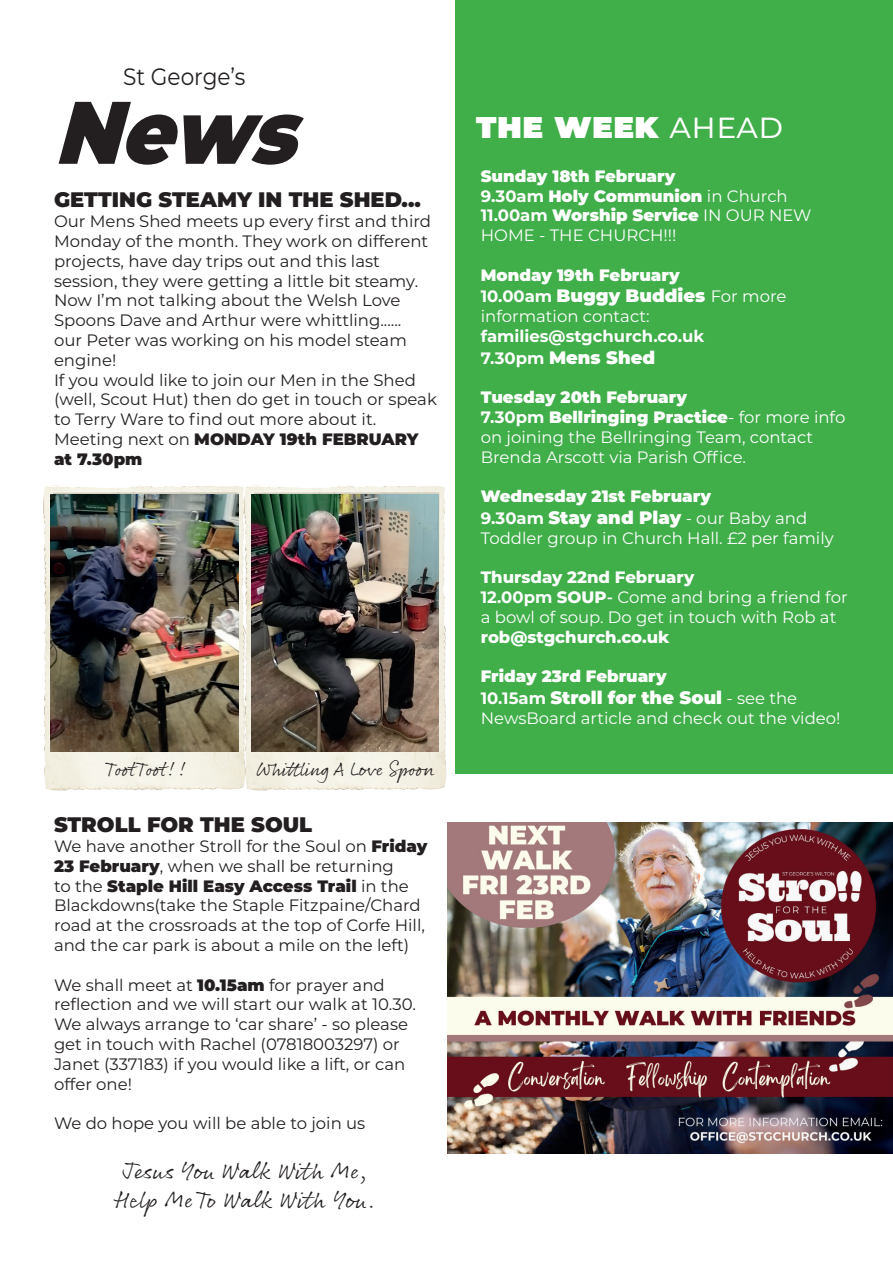
<style>
.page{position:relative;width:893px;height:1263px;background:#fff}
.page>*{position:absolute;margin:0;border:0;box-sizing:border-box;transform-origin:0 0}
.t1{font:italic 900 88.5px "Montserrat";color:#231f20;scale:.91 1}
.t2{font:900 36px "Montserrat";color:#fff}
.t3{font:24px/28.8px "Rollerscript Smooth";letter-spacing:-.005em;color:#231f20;text-align:center}
.t4{font:23.7px "Montserrat";color:#231f20;scale:.91 1}
.t5{font:900 21px "Montserrat";color:#231f20}
.t6{font:19.5px "Rollerscript Smooth";letter-spacing:-.02em;color:#231f20}
.t7{font:900 18px "Montserrat";color:#fff}
.t8{font:16.5px/19.8px "Montserrat";color:#231f20}
.t9{font:16.5px/19.8px "Montserrat";color:#fff}
.t10{font:900 16.5px/19.8px "Montserrat";color:#fff}
.t11{font:700 16.5px "Montserrat";color:#fff}
.t12{font:800 16.5px "Montserrat";color:#fff}
.s1{font-weight:900}
.s2{font-weight:400}
.s3{font-weight:700}
.s4{font-weight:700;font-size:16.5px}
.s5{font-weight:400;font-size:16.5px}
.s6{font-weight:800}
.s7{font-weight:600}
</style>
<div class="page">
<div style="left:455px;top:0;width:438px;height:774px;background:#40ae49"></div>
<img style="left:43px;top:485px;width:200px;height:306px">
<img style="left:51px;top:494px;width:187px;height:257px">
<img style="left:243px;top:485px;width:203px;height:306px">
<img style="left:252px;top:494px;width:187px;height:257px">
<img style="left:447px;top:822px;width:446px;height:331px">
<h3 class="t4" style="left:123px;top:61px;width:136px">St George’s</h3>
<h1 class="t1" style="left:54px;top:66px;width:302px">News</h1>
<p class="t5" style="left:54px;top:184px;width:368px">GETTING STEAMY IN THE SHED...</p>
<p class="t8" style="left:54px;top:211px;width:384px">Our Mens Shed meets up every first and third Monday of the month. They work on different projects, have day trips out and this last session, they were getting a little bit steamy.<br>Now I’m not talking about the Welsh Love Spoons Dave and Arthur were whittling......<br>our Peter was working on his model steam engine!<br>If you would like to join our Men in the Shed (well, Scout Hut) then do get in touch or speak to Terry Ware to find out more about it.<br>Meeting next on <span class="s1">MONDAY 19th FEBRUARY at 7.30pm</span></p>
<p class="t6" style="left:105px;top:757px;width:84px">Toot Toot!!</p>
<p class="t6" style="left:256px;top:757px;width:179px">Whittling A Love Spoon</p>
<p class="t5" style="left:54px;top:809px;width:258px">STROLL FOR THE SOUL</p>
<p class="t8" style="left:54px;top:835px;width:375px">We have another Stroll for the Soul on <span class="s1">Friday 23 February</span>, when we shall be returning<br>to the <span class="s1">Staple Hill Easy Access Trail</span> in the Blackdowns(take the Staple Fitzpaine/Chard road at the crossroads at the top of Corfe Hill, and the car park is about a mile on the left)</p>
<p class="t8" style="left:54px;top:974px;width:363px">We shall meet at <span class="s1">10.15am</span> for prayer and reflection and we will start our walk at 10.30.<br>We always arrange to ‘car share’ - so please get in touch with Rachel (07818003297) or Janet (337183) if you would like a lift, or can offer one!</p>
<p class="t8" style="left:54px;top:1113px;width:313px">We do hope you will be able to join us</p>
<h3 class="t3" style="left:116px;top:1155px;width:262px">Jesus You Walk With Me,<br>Help Me To Walk With You.</h3>
<h2 class="t2" style="left:476px;top:98px;width:308px">the week <span class="s2">Ahead</span></h2>
<p class="t10" style="left:481px;top:165px;width:332px">Sunday 18th February<br><span class="s3">9.30am</span> Holy Communion <span class="s2">in Church<br></span><span class="s3">11.00am</span> Worship Service <span class="s2">IN OUR NEW<br>HOME - THE CHURCH!!!</span></p>
<p class="t10" style="left:481px;top:264px;width:201px">Monday 19th February</p>
<p class="t7" style="left:481px;top:282px;width:307px"><span class="s4">10.00am</span> Buggy Buddies <span class="s5">For more</span></p>
<p class="t9" style="left:481px;top:306px;width:170px">information contact:</p>
<p class="t11" style="left:481px;top:324px;width:225px">families@stgchurch.co.uk</p>
<p class="t7" style="left:481px;top:344px;width:176px"><span class="s4">7.30pm</span> Mens Shed</p>
<p class="t9" style="left:481px;top:387px;width:366px"><span class="s1">Tuesday 20th February<br></span><span class="s3">7.30pm</span> <span class="s1">Bellringing Practice</span>- for more info on joining the Bellringing Team, contact Brenda Arscott via Parish Office.</p>
<p class="t10" style="left:481px;top:485px;width:232px">Wednesday 21st February</p>
<p class="t7" style="left:481px;top:504px;width:328px"><span class="s4">9.30am</span> Stay and Play <span class="s5">- our Baby and</span></p>
<p class="t9" style="left:481px;top:527px;width:354px">Toddler group in Church Hall. £2 per family</p>
<p class="t9" style="left:481px;top:567px;width:368px"><span class="s6">Thursday 22nd February<br></span><span class="s3">12.00pm</span> <span class="s6">SOUP</span><span class="s7">-</span> Come and bring a friend for a bowl of soup. Do get in touch with Rob at</p>
<p class="t12" style="left:481px;top:625px;width:190px">rob@stgchurch.co.uk</p>
<p class="t10" style="left:481px;top:665px;width:187px">Friday 23rd February</p>
<p class="t7" style="left:481px;top:684px;width:318px"><span class="s4">10.15am</span> Stroll for the Soul <span class="s5">- see the</span></p>
<p class="t9" style="left:481px;top:707px;width:361px">NewsBoard article and check out the video!</p>
</div>
